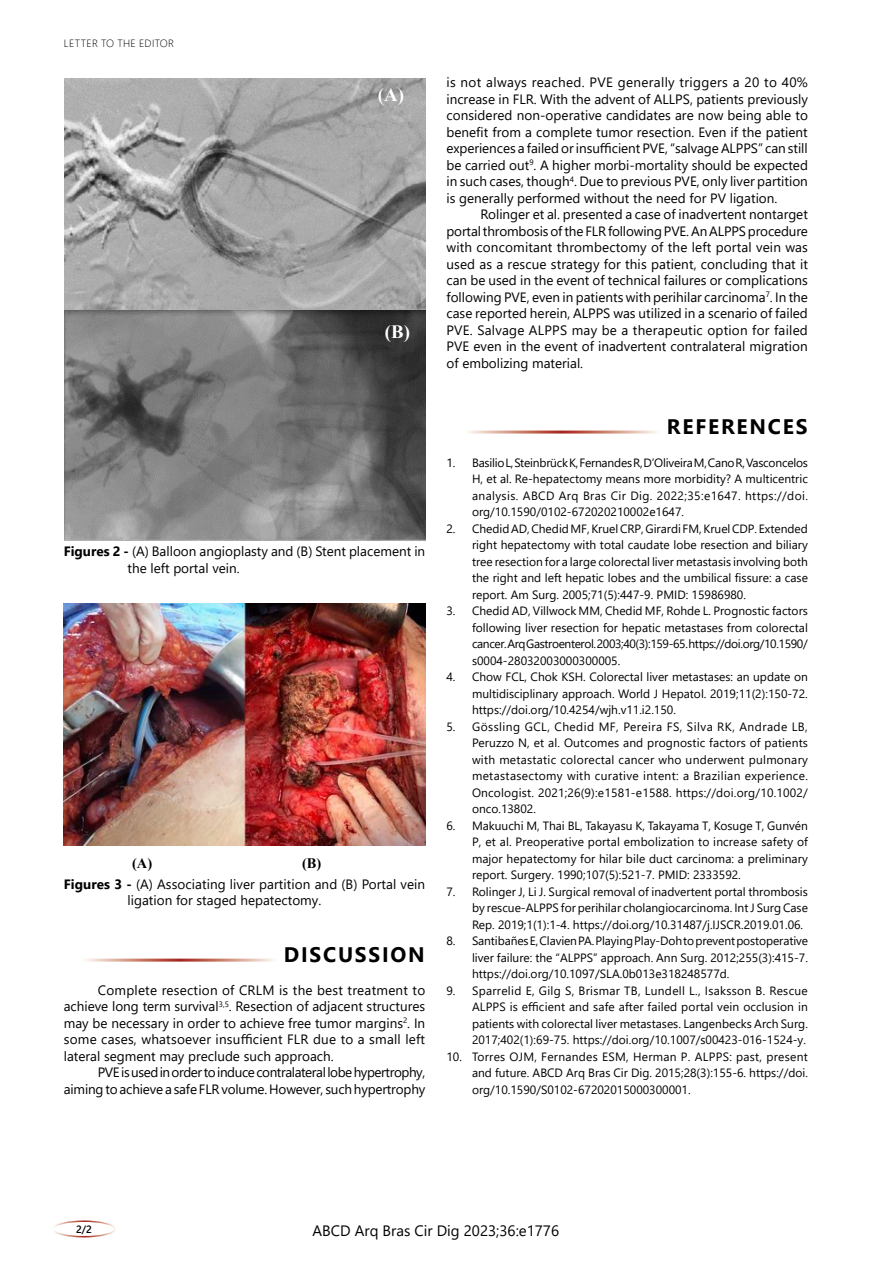
<style>
.page{position:relative;width:893px;height:1263px;background:#fff}
.page>*{position:absolute;margin:0;border:0;box-sizing:border-box;transform-origin:0 0}
.t1{font:700 21px "Segoe UI";letter-spacing:.085em;color:#000}
.t2{font:700 18.75px "Times New Roman";color:#fff}
.t3{font:15px "Segoe UI";color:#000}
.t4{font:14.4px/24.9px "Times New Roman";color:#000}
.t5{font:700 14.4px "Times New Roman";color:#000}
.t6{font:13.5px/16.5px "Segoe UI";color:#000;text-align:justify}
.t7{font:13.5px/16.5px "Segoe UI";letter-spacing:-.03em;color:#000;text-align:right}
.t8{font:12px/16.5px "Segoe UI";color:#000;text-align:justify}
.t9{font:300 10.5px "Segoe UI";letter-spacing:.035em;color:#000}
.t10{font:600 10.5px "Segoe UI";color:#000}
.s1{font-weight:700}
</style>
<div class="page">
<img style="left:65px;top:78px;width:360px;height:462px">
<img style="left:64px;top:604px;width:361px;height:241px">
<div style="left:52px;top:1220px;width:64px;height:17px;border:2px solid #fff;border-radius:50%"></div>
<p class="t9" style="left:64px;top:33px;width:112px">LETTER TO THE EDITOR</p>
<h2 class="t2" style="left:378px;top:81px;width:28px">(A)</h2>
<h2 class="t2" style="left:385px;top:318px;width:27px">(B)</h2>
<p class="t6" style="left:446px;top:73px;width:363px">is not always reached. PVE generally triggers a 20 to 40% increase in FLR. With the advent of ALLPS, patients previously considered non-operative candidates are now being able to benefit from a complete tumor resection. Even if the patient experiences a failed or insufficient PVE, “salvage ALPPS” can still be carried out<sup>9</sup>. A higher morbi-mortality should be expected in such cases, though<sup>4</sup>. Due to previous PVE, only liver partition is generally performed without the need for PV ligation.</p>
<p class="t6" style="left:446px;top:205px;width:363px;text-indent:34px">Rolinger et al. presented a case of inadvertent nontarget portal thrombosis of the FLR following PVE. An ALPPS procedure with concomitant thrombectomy of the left portal vein was used as a rescue strategy for this patient, concluding that it can be used in the event of technical failures or complications following PVE, even in patients with perihilar carcinoma<sup>7</sup>. In the case reported herein, ALPPS was utilized in a scenario of failed PVE. Salvage ALPPS may be a therapeutic option for failed PVE even in the event of inadvertent contralateral migration of embolizing material.</p>
<h1 class="t1" style="left:667px;top:406px;width:142px">REFERENCES</h1>
<p class="t8" style="left:472px;top:453px;width:337px;text-indent:-26px">1. Basilio L, Steinbrück K, Fernandes R, D’Oliveira M, Cano R, Vasconcelos H, et al. Re-hepatectomy means more morbidity? A multicentric analysis. ABCD Arq Bras Cir Dig. 2022;35:e1647. https://doi. org/10.1590/0102-672020210002e1647.</p>
<p class="t8" style="left:472px;top:519px;width:337px;text-indent:-26px">2. Chedid AD, Chedid MF, Kruel CRP, Girardi FM, Kruel CDP. Extended right hepatectomy with total caudate lobe resection and biliary tree resection for a large colorectal liver metastasis involving both the right and left hepatic lobes and the umbilical fissure: a case report. Am Surg. 2005;71(5):447-9. PMID: 15986980.</p>
<p class="t8" style="left:472px;top:601px;width:337px;text-indent:-26px">3. Chedid AD, Villwock MM, Chedid MF, Rohde L. Prognostic factors following liver resection for hepatic metastases from colorectal cancer. Arq Gastroenterol. 2003;40(3):159-65. https://doi.org/10.1590/ s0004-28032003000300005.</p>
<p class="t8" style="left:472px;top:667px;width:337px;text-indent:-26px">4. Chow FCL, Chok KSH. Colorectal liver metastases: an update on multidisciplinary approach. World J Hepatol. 2019;11(2):150-72. https://doi.org/10.4254/wjh.v11.i2.150.</p>
<p class="t8" style="left:472px;top:717px;width:337px;text-indent:-26px">5. Gössling GCL, Chedid MF, Pereira FS, Silva RK, Andrade LB, Peruzzo N, et al. Outcomes and prognostic factors of patients with metastatic colorectal cancer who underwent pulmonary metastasectomy with curative intent: a Brazilian experience.<br>Oncologist. 2021;26(9):e1581-e1588. https://doi.org/10.1002/ onco.13802.</p>
<p class="t8" style="left:472px;top:816px;width:337px;text-indent:-26px">6. Makuuchi M, Thai BL, Takayasu K, Takayama T, Kosuge T, Gunvén P, et al. Preoperative portal embolization to increase safety of major hepatectomy for hilar bile duct carcinoma: a preliminary report. Surgery. 1990;107(5):521-7. PMID: 2333592.</p>
<p class="t8" style="left:472px;top:882px;width:337px;text-indent:-26px">7. Rolinger J, Li J. Surgical removal of inadvertent portal thrombosis by rescue-ALPPS for perihilar cholangiocarcinoma. Int J Surg Case Rep. 2019;1(1):1-4. https://doi.org/10.31487/j.IJSCR.2019.01.06.</p>
<p class="t8" style="left:472px;top:931px;width:338px;text-indent:-26px">8. Santibañes E, Clavien PA. Playing Play-Doh to prevent postoperative liver failure: the “ALPPS” approach. Ann Surg. 2012;255(3):415-7. https://doi.org/10.1097/SLA.0b013e318248577d.</p>
<p class="t8" style="left:472px;top:981px;width:337px;text-indent:-26px">9. Sparrelid E, Gilg S, Brismar TB, Lundell L., Isaksson B. Rescue ALPPS is efficient and safe after failed portal vein occlusion in patients with colorectal liver metastases. Langenbecks Arch Surg.<br>2017;402(1):69-75. https://doi.org/10.1007/s00423-016-1524-y.</p>
<p class="t8" style="left:472px;top:1047px;width:337px;text-indent:-26px">10. Torres OJM, Fernandes ESM, Herman P. ALPPS: past, present and future. ABCD Arq Bras Cir Dig. 2015;28(3):155-6. https://doi. org/10.1590/S0102-67202015000300001.</p>
<p class="t6" style="left:128px;top:542px;width:299px;text-indent:-64px"><span class="s1">Figures 2 -</span> (A) Balloon angioplasty and (B) Stent placement in the left portal vein.</p>
<p class="t4" style="left:64px;top:850px;width:514px;text-indent:238px"><span class="s1">(B)<br>Figures 3.</span> (A) Associating liver partition and (B) Portal vein ligation for staged</p>
<p class="t5" style="left:132px;top:853px;width:22px">(A)</p>
<p class="t6" style="left:128px;top:874px;width:299px;text-indent:-64px"><span class="s1">Figures 3 -</span> (A) Associating liver partition and (B) Portal vein ligation for staged hepatectomy.</p>
<h1 class="t1" style="left:284px;top:934px;width:142px">DISCUSSION</h1>
<p class="t6" style="left:64px;top:980px;width:363px;text-indent:34px">Complete resection of CRLM is the best treatment to achieve long term survival<sup>3,5</sup>. Resection of adjacent structures may be necessary in order to achieve free tumor margins<sup>2</sup>. In some cases, whatsoever insufficient FLR due to a small left lateral segment may preclude such approach.</p>
<p class="t7" style="left:64px;top:1063px;width:363px">PVE is used in order to induce contralateral lobe hypertrophy, aiming to achieve a safe FLR volume. However, such hypertrophy</p>
<p class="t10" style="left:76px;top:1219px;width:17px">2/2</p>
<p class="t3" style="left:313px;top:1216px;width:248px">ABCD Arq Bras Cir Dig 2023;36:e1776</p>
</div>
